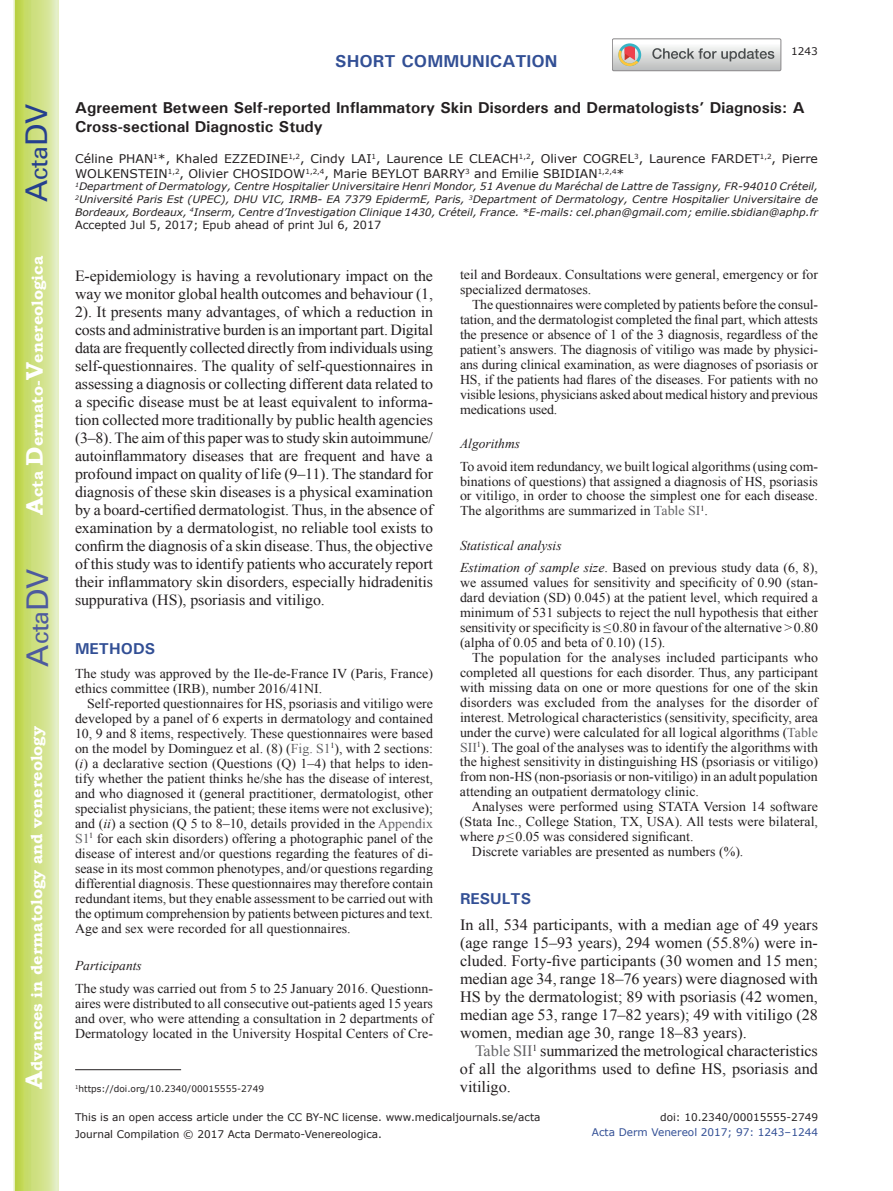
<style>
.page{position:relative;width:893px;height:1191px;background:#fff}
.page>*{position:absolute;margin:0;border:0;box-sizing:border-box;transform-origin:0 0}
.t1{font:30px "Univers";color:#4d5a9e}
.t2{font:30px "Univers";color:#253f8e}
.t3{font:700 17.25px "Univers";color:#324f95}
.t4{font:15.75px/17.9px "Times New Roman";color:#231f20;text-align:justify}
.t5{font:700 15.75px/18.9px "Univers";color:#231f20}
.t6{font:700 15.75px "Bookman Old Style";color:#fff}
.t7{font:700 15.75px "Univers";color:#324f95}
.t8{font:15.45px/18px "Times New Roman";letter-spacing:-.005em;color:#231f20;text-align:justify}
.t9{font:13.5px/15px "Times New Roman";color:#231f20;text-align:justify}
.t10{font:italic 13.5px/22.5px "Times New Roman";color:#231f20}
.t11{font:12px/14.4px "Verdana";color:#231f20}
.t12{font:11.25px "Verdana";color:#231f20}
.t13{font:10.5px/16.8px "Verdana";color:#231f20}
.t14{font:10.5px "Verdana";color:#324f95}
.t15{font:italic 10.35px/12.8px "Verdana";color:#231f20;text-align:justify}
.t16{font:9px "Verdana";color:#231f20}
.s1{font-size:24px}
.s2{color:#636366}
.s3{font-style:italic}
.s4{font-style:normal}
</style>
<div class="page">
<svg style="left:14px;top:0;width:45px;height:1191px;background:#cfe084"></svg>
<hr style="left:75px;top:1069px;width:106px;height:1px;background:#231f20">
<svg style="left:612px;top:39px;width:169px;height:32px"></svg>
<h1 class="t2" style="left:19px;top:202px;width:100px;rotate:-90deg">A<span class="s1">cta</span>DV</h1>
<p class="t6" style="left:28px;top:515px;width:260px;rotate:-90deg"><span class="s1">A</span>cta <span class="s1">D</span>ermato-<span class="s1">V</span>enereologica</p>
<h1 class="t1" style="left:20px;top:666px;width:100px;rotate:-90deg">A<span class="s1">cta</span>DV</h1>
<p class="t6" style="left:27px;top:1088px;width:364px;rotate:-90deg"><span class="s1">A</span>dvances in dermatology and venereology</p>
<p class="t3" style="left:335px;top:50px;width:224px">SHORT COMMUNICATION</p>
<p class="t13" style="left:791px;top:43px;width:28px">1243</p>
<p class="t5" style="left:75px;top:98px;width:731px">Agreement Between Self-reported Inflammatory Skin Disorders and Dermatologists’ Diagnosis: A<br>Cross-sectional Diagnostic Study</p>
<p class="t11" style="left:75px;top:152px;width:744px">Céline PHAN<sup>1</sup>*, Khaled EZZEDINE<sup>1,2</sup>, Cindy LAI<sup>1</sup>, Laurence LE CLEACH<sup>1,2</sup>, Oliver COGREL<sup>3</sup>, Laurence FARDET<sup>1,2</sup>, Pierre<br>WOLKENSTEIN<sup>1,2</sup>, Olivier CHOSIDOW<sup>1,2,4</sup>, Marie BEYLOT BARRY<sup>3</sup> and Emilie SBIDIAN<sup>1,2,4</sup>*</p>
<p class="t15" style="left:75px;top:180px;width:744px"><sup>1</sup>Department of Dermatology, Centre Hospitalier Universitaire Henri Mondor, 51 Avenue du Maréchal de Lattre de Tassigny, FR-94010 Créteil, <sup>2</sup>Université Paris Est (UPEC), DHU VIC, IRMB- EA 7379 EpidermE, Paris, <sup>3</sup>Department of Dermatology, Centre Hospitalier Universitaire de Bordeaux, Bordeaux, <sup>4</sup>Inserm, Centre d’Investigation Clinique 1430, Créteil, France. *E-mails: cel.phan@gmail.com; emilie.sbidian@aphp.fr</p>
<p class="t12" style="left:75px;top:218px;width:308px">Accepted Jul 5, 2017; Epub ahead of print Jul 6, 2017</p>
<p class="t8" style="left:75px;top:266px;width:360px">E-epidemiology is having a revolutionary impact on the way we monitor global health outcomes and behaviour (1, 2). It presents many advantages, of which a reduction in costs and administrative burden is an important part. Digital data are frequently collected directly from individuals using self-questionnaires. The quality of self-questionnaires in assessing a diagnosis or collecting different data related to a specific disease must be at least equivalent to informa&shy;tion collected more traditionally by public health agencies (3–8). The aim of this paper was to study skin autoimmune/ autoinflammatory diseases that are frequent and have a profound impact on quality of life (9–11). The standard for diagnosis of these skin diseases is a physical examination by a board-certified dermatologist. Thus, in the absence of examination by a dermatologist, no reliable tool exists to confirm the diagnosis of a skin disease. Thus, the objective of this study was to identify patients who accurately report their inflammatory skin disorders, especially hidradenitis suppurativa (HS), psoriasis and vitiligo.</p>
<p class="t7" style="left:75px;top:638px;width:82px">METHODS</p>
<p class="t9" style="left:75px;top:665px;width:359px">The study was approved by the Ile-de-France IV (Paris, France) ethics committee (IRB), number 2016/41NI.</p>
<p class="t9" style="left:75px;top:695px;width:360px;text-indent:12px">Self-reported questionnaires for HS, psoriasis and vitiligo were developed by a panel of 6 experts in dermatology and contained 10, 9 and 8 items, respectively. These questionnaires were based on the model by Dominguez et al. (8) (<span class="s2">Fig. S1</span><sup>1</sup>), with 2 sections: (<span class="s3">i</span>) a declarative section (Questions (Q) 1–4) that helps to iden&shy;tify whether the patient thinks he/she has the disease of interest, and who diagnosed it (general practitioner, dermatologist, other specialist physicians, the patient; these items were not exclusive); and (<span class="s3">ii</span>) a section (Q 5 to 8–10, details provided in the <span class="s2">Appendix S1</span><sup>1</sup> for each skin disorders) offering a photographic panel of the disease of interest and/or questions regarding the features of di&shy;sease in its most common phenotypes, and/or questions regarding differential diagnosis. These questionnaires may therefore contain redundant items, but they enable assessment to be carried out with the optimum comprehension by patients between pictures and text.<br>Age and sex were recorded for all questionnaires.</p>
<p class="t10" style="left:75px;top:954px;width:68px">Participants</p>
<p class="t9" style="left:75px;top:980px;width:360px">The study was carried out from 5 to 25 January 2016. Questionn&shy;aires were distributed to all consecutive out-patients aged 15 years and over, who were attending a consultation in 2 departments of Dermatology located in the University Hospital Centers of Cre-</p>
<p class="t16" style="left:75px;top:1083px;width:190px"><sup>1</sup>https://doi.org/10.2340/00015555-2749</p>
<p class="t9" style="left:460px;top:267px;width:359px">teil and Bordeaux. Consultations were general, emergency or for specialized dermatoses.</p>
<p class="t9" style="left:460px;top:297px;width:360px;text-indent:12px">The questionnaires were completed by patients before the consul&shy;tation, and the dermatologist completed the final part, which attests the presence or absence of 1 of the 3 diagnosis, regardless of the patient’s answers. The diagnosis of vitiligo was made by physici&shy;ans during clinical examination, as were diagnoses of psoriasis or HS, if the patients had flares of the diseases. For patients with no visible lesions, physicians asked about medical history and previous medications used.</p>
<p class="t10" style="left:460px;top:432px;width:62px">Algorithms</p>
<p class="t9" style="left:460px;top:458px;width:359px">To avoid item redundancy, we built logical algorithms (using com&shy;binations of questions) that assigned a diagnosis of HS, psoriasis or vitiligo, in order to choose the simplest one for each disease.<br>The algorithms are summarized in <span class="s2">Table SI</span><sup>1</sup>.</p>
<p class="t10" style="left:460px;top:534px;width:359px">Statistical analysis<br>Estimation of sample size<span class="s4">. Based on previous study data (6, 8),</span></p>
<p class="t9" style="left:460px;top:575px;width:360px">we assumed values for sensitivity and specificity of 0.90 (stan&shy;dard deviation (SD) 0.045) at the patient level, which required a minimum of 531 subjects to reject the null hypothesis that either sensitivity or specificity is ≤0.80 in favour of the alternative &gt;0.80 (alpha of 0.05 and beta of 0.10) (15).</p>
<p class="t9" style="left:460px;top:650px;width:360px;text-indent:12px">The population for the analyses included participants who completed all questions for each disorder. Thus, any participant with missing data on one or more questions for one of the skin disorders was excluded from the analyses for the disorder of interest. Metrological characteristics (sensitivity, specificity, area under the curve) were calculated for all logical algorithms (<span class="s2">Table SII</span><sup>1</sup>). The goal of the analyses was to identify the algorithms with the highest sensitivity in distinguishing HS (psoriasis or vitiligo) from non-HS (non-psoriasis or non-vitiligo) in an adult population attending an outpatient dermatology clinic.</p>
<p class="t9" style="left:472px;top:799px;width:347px">Analyses were performed using STATA Version 14 software</p>
<p class="t9" style="left:460px;top:814px;width:360px">(Stata Inc., College Station, TX, USA). All tests were bilateral,</p>
<p class="t9" style="left:460px;top:829px;width:235px">where <span class="s3">p</span>≤0.05 was considered significant.</p>
<p class="t9" style="left:472px;top:844px;width:273px">Discrete variables are presented as numbers (%).</p>
<p class="t7" style="left:460px;top:888px;width:73px">RESULTS</p>
<p class="t4" style="left:460px;top:916px;width:359px">In all, 534 participants, with a median age of 49 years (age range 15–93 years), 294 women (55.8%) were in&shy;cluded. Forty-five participants (30 women and 15 men; median age 34, range 18–76 years) were diagnosed with HS by the dermatologist; 89 with psoriasis (42 women, median age 53, range 17–82 years); 49 with vitiligo (28 women, median age 30, range 18–83 years).</p>
<p class="t4" style="left:460px;top:1041px;width:359px;text-indent:15px"><span class="s2">Table SII</span><sup>1</sup> summarized the metrological characteristics of all the algorithms used to define HS, psoriasis and vitiligo.</p>
<p class="t13" style="left:75px;top:1108px;width:467px">This is an open access article under the CC BY-NC license. www.medicaljournals.se/acta<br>Journal Compilation © 2017 Acta Dermato-Venereologica.</p>
<p class="t13" style="left:660px;top:1108px;width:159px">doi: 10.2340/00015555-2749</p>
<p class="t14" style="left:592px;top:1125px;width:228px">Acta Derm Venereol 2017; 97: 1243–1244</p>
</div>
